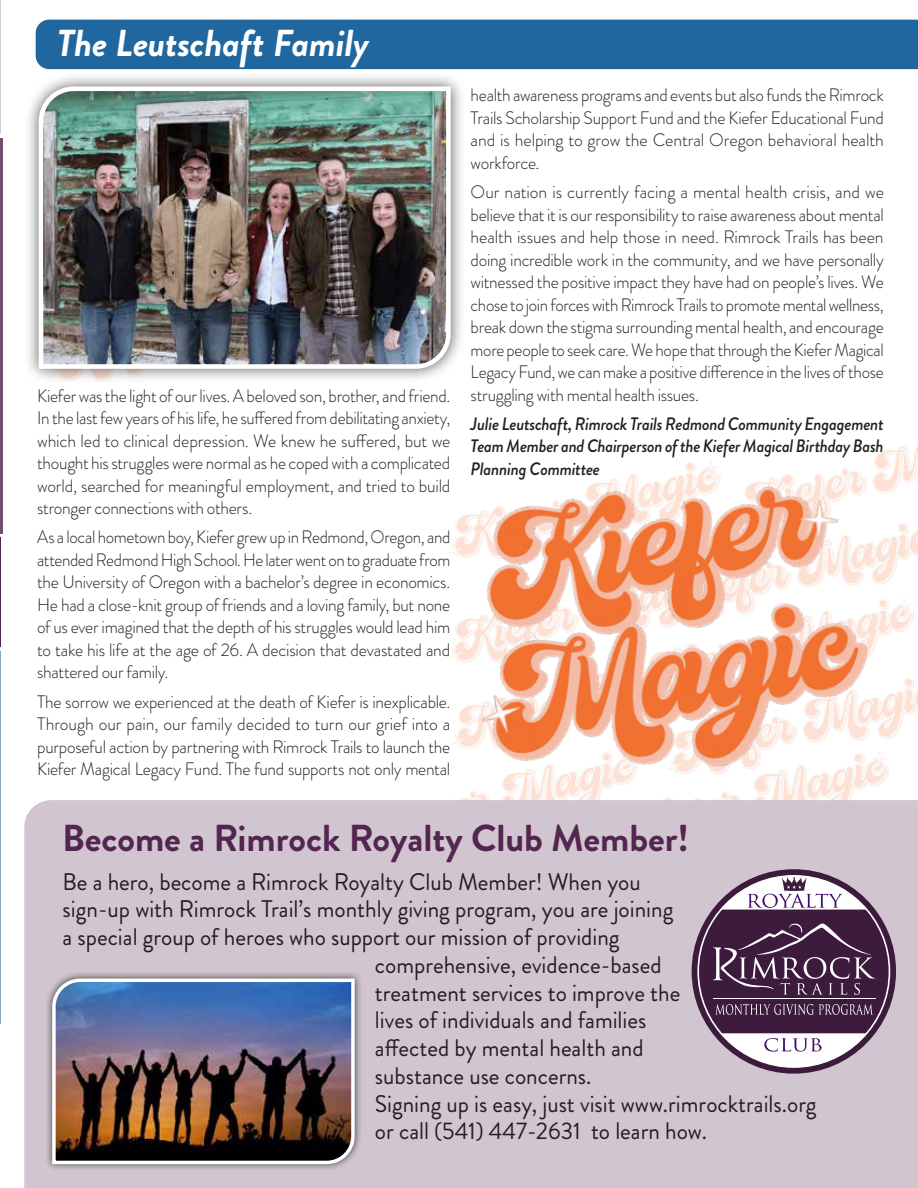
<style>
.page{position:relative;width:918px;height:1188px;background:#fff}
.page>*{position:absolute;margin:0;border:0;box-sizing:border-box;transform-origin:0 0}
.t1{font:700 37.5px "Brandon Grotesque";color:#532551}
.t2{font:italic 700 37.5px "Brandon Grotesque";letter-spacing:-.005em;color:#fff}
.t3{font:24px "Brandon Grotesque";color:#231f20}
.t4{font:300 18px/22.5px "Brandon Grotesque";letter-spacing:-.015em;color:#231f20;text-align:justify;scale:.96 1}
.t5{font:300 18px/22.5px "Brandon Grotesque";letter-spacing:-.015em;color:#231f20;text-align:justify}
.t6{font:300 18px/22.5px "Brandon Grotesque";letter-spacing:-.015em;color:#231f20;text-align:justify;scale:.94 1}
.t7{font:italic 500 18px/22.5px "Brandon Grotesque";letter-spacing:-.015em;color:#231f20;text-align:justify;scale:.96 1}
</style>
<div class="page">
<svg style="left:887px;top:444px;width:31px;height:333px"></svg>
<div style="left:36px;top:20px;width:882px;height:49px;background:#1f679e"></div>
<img style="left:448px;top:450px;width:439px;height:350px">
<div style="left:24px;top:72px;width:441px;height:311px;background:#231f20;opacity:.75"></div>
<img style="left:36px;top:84px;width:417px;height:287px">
<div style="left:24px;top:800px;width:894px;height:388px;background:#d1c6cf"></div>
<div style="left:692px;top:869px;width:204px;height:205px;background:#3c1b3d;border-radius:50%"></div>
<svg style="left:713px;top:923px;width:162px;height:72px"></svg>
<hr style="left:713px;top:998px;width:162px;height:1px;background:#fff">
<svg style="left:716px;top:1004px;width:157px;height:11px"></svg>
<svg style="left:721px;top:1033px;width:146px;height:34px;background:#d6ced7"></svg>
<svg style="left:721px;top:876px;width:146px;height:34px;background:#c9becb"></svg>
<div style="left:45px;top:971px;width:317px;height:201px;background:#231f20;opacity:.75"></div>
<img style="left:50px;top:977px;width:306px;height:189px">
<hr style="left:0;top:651px;width:1px;height:373px;background:#8ea1c5">
<hr style="left:0;top:138px;width:3px;height:396px;background:#714f6c">
<hr style="left:0;top:537px;width:1px;height:110px;background:#532551">
<h1 class="t2" style="left:57px;top:17px;width:314px">The Leutschaft Family</h1>
<p class="t4" style="left:37px;top:384px;width:432px">Kiefer was the light of our lives. A beloved son, brother, and friend.<br>In the last few years of his life, he suffered from debilitating anxiety, which led to clinical depression. We knew he suffered, but we thought his struggles were normal as he coped with a complicated world, searched for meaningful employment, and tried to build stronger connections with others.</p>
<p class="t6" style="left:37px;top:526px;width:441px">As a local hometown boy, Kiefer grew up in Redmond, Oregon, and attended Redmond High School. He later went on to graduate from the University of Oregon with a bachelor’s degree in economics.<br>He had a close-knit group of friends and a loving family, but none of us ever imagined that the depth of his struggles would lead him to take his life at the age of 26. A decision that devastated and shattered our family.</p>
<p class="t4" style="left:37px;top:690px;width:432px">The sorrow we experienced at the death of Kiefer is inexplicable.<br>Through our pain, our family decided to turn our grief into a purposeful action by partnering with Rimrock Trails to launch the Kiefer Magical Legacy Fund. The fund supports not only mental</p>
<p class="t4" style="left:471px;top:84px;width:432px">health awareness programs and events but also funds the Rimrock Trails Scholarship Support Fund and the Kiefer Educational Fund and is helping to grow the Central Oregon behavioral health workforce.</p>
<p class="t5" style="left:471px;top:181px;width:415px">Our nation is currently facing a mental health crisis, and we believe that it is our responsibility to raise awareness about mental health issues and help those in need. Rimrock Trails has been doing incredible work in the community, and we have personally witnessed the positive impact they have had on people’s lives. We chose to join forces with Rimrock Trails to promote mental wellness, break down the stigma surrounding mental health, and encourage more people to seek care. We hope that through the Kiefer Magical Legacy Fund, we can make a positive difference in the lives of those struggling with mental health issues.</p>
<p class="t7" style="left:471px;top:413px;width:432px">Julie Leutschaft, Rimrock Trails Redmond Community Engagement Team Member and Chairperson of the Kiefer Magical Birthday Bash Planning Committee</p>
<h1 class="t1" style="left:62px;top:812px;width:628px">Become a Rimrock Royalty Club Member!</h1>
<h2 class="t3" style="left:63px;top:865px;width:580px">Be a hero, become a Rimrock Royalty Club Member! When you</h2>
<h2 class="t3" style="left:63px;top:893px;width:612px">sign-up with Rimrock Trail’s monthly giving program, you are joining</h2>
<h2 class="t3" style="left:63px;top:920px;width:558px">a special group of heroes who support our mission of providing</h2>
<h2 class="t3" style="left:375px;top:948px;width:288px">comprehensive, evidence-based</h2>
<h2 class="t3" style="left:375px;top:976px;width:307px">treatment services to improve the</h2>
<h2 class="t3" style="left:375px;top:1004px;width:273px">lives of individuals and families</h2>
<h2 class="t3" style="left:375px;top:1031px;width:270px">affected by mental health and</h2>
<h2 class="t3" style="left:375px;top:1059px;width:218px">substance use concerns.</h2>
<h2 class="t3" style="left:375px;top:1087px;width:443px">Signing up is easy, just visit www.rimrocktrails.org</h2>
<h2 class="t3" style="left:375px;top:1115px;width:334px">or call (541) 447-2631 to learn how.</h2>
</div>
